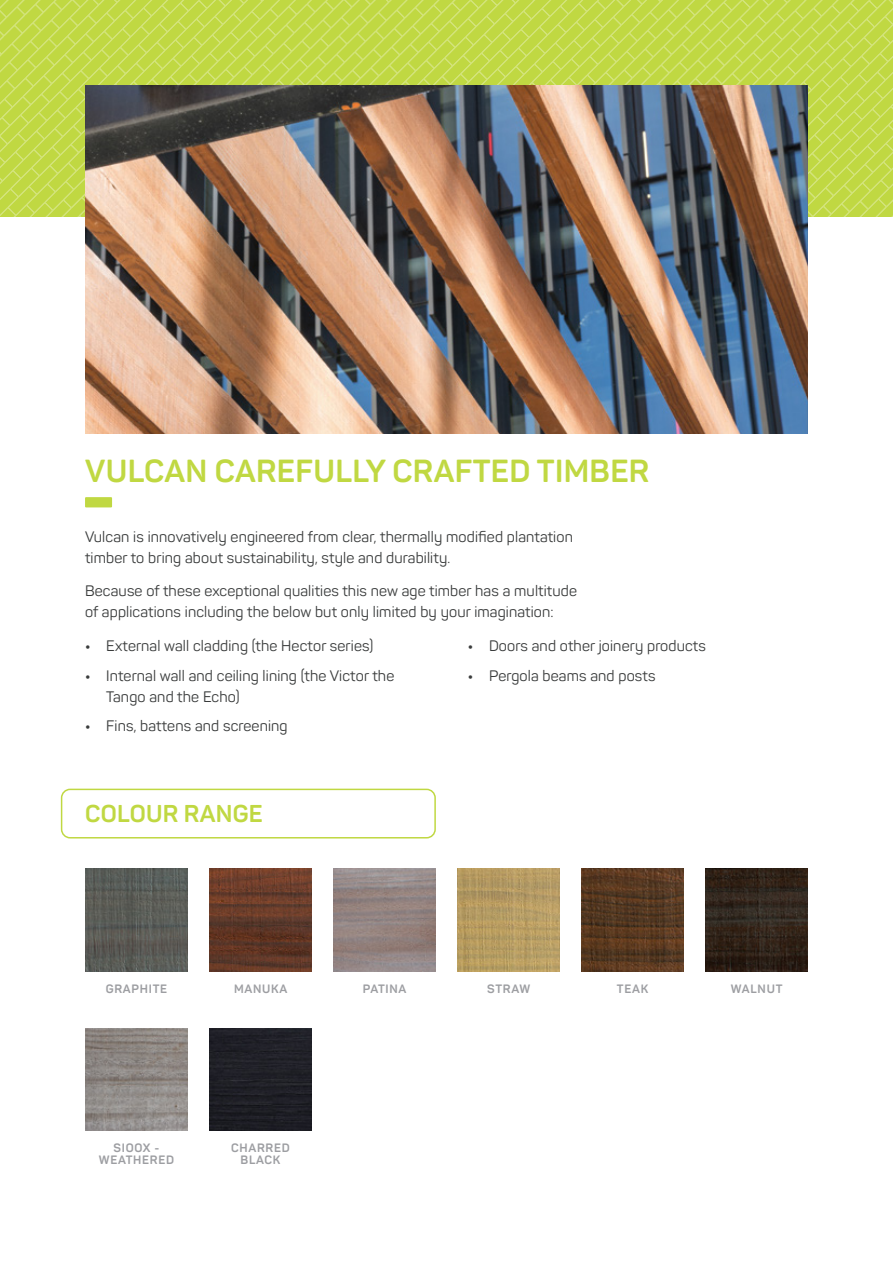
<style>
.page{position:relative;width:893px;height:1263px;background:#fff}
.page>*{position:absolute;margin:0;border:0;box-sizing:border-box;transform-origin:0 0}
.t1{font:700 31.5px "Panton";letter-spacing:.01em;color:#c0d842}
.t2{font:700 24px "Panton";letter-spacing:.01em;color:#c0d842}
.t3{font:15px/21px "Panton";letter-spacing:.01em;color:#393b3b}
.t4{font:700 12px/12px "Panton";letter-spacing:.06em;color:#9d9ea2;text-align:center}
.s1{font-weight:700}
</style>
<div class="page">
<svg style="left:0;top:0;width:893px;height:217px"></svg>
<img style="left:85px;top:868px;width:103px;height:103px">
<img style="left:209px;top:868px;width:103px;height:103px">
<img style="left:333px;top:868px;width:103px;height:103px">
<img style="left:457px;top:868px;width:103px;height:103px">
<img style="left:581px;top:868px;width:103px;height:103px">
<img style="left:705px;top:868px;width:103px;height:103px">
<img style="left:85px;top:1028px;width:103px;height:103px">
<img style="left:209px;top:1028px;width:103px;height:103px">
<div style="left:61px;top:789px;width:375px;height:49px;border:2px solid #c0d842;border-radius:9px"></div>
<img style="left:85px;top:85px;width:723px;height:349px">
<div style="left:85px;top:497px;width:27px;height:10px;background:#c0d842"></div>
<h1 class="t1" style="left:85px;top:453px;width:566px">VULCAN CAREFULLY CRAFTED TIMBER</h1>
<p class="t3" style="left:85px;top:526px;width:489px">Vulcan is innovatively engineered from clear, thermally modified plantation timber to bring about sustainability, style and durability.</p>
<p class="t3" style="left:85px;top:581px;width:493px">Because of these exceptional qualities this new age timber has a multitude of applications including the below but only limited by your imagination:</p>
<p class="t3" style="left:85px;top:636px;width:290px"><span class="s1">•</span> External wall cladding (the Hector series)</p>
<p class="t3" style="left:106px;top:665px;width:289px;text-indent:-21px"><span class="s1">•</span> Internal wall and ceiling lining (the Victor the<br>Tango and the Echo)</p>
<p class="t3" style="left:85px;top:716px;width:204px"><span class="s1">•</span> Fins, battens and screening</p>
<p class="t3" style="left:468px;top:636px;width:240px"><span class="s1">•</span> Doors and other joinery products</p>
<p class="t3" style="left:468px;top:665px;width:189px"><span class="s1">•</span> Pergola beams and posts</p>
<h2 class="t2" style="left:85px;top:799px;width:179px">COLOUR RANGE</h2>
<p class="t4" style="left:106px;top:982px;width:63px">GRAPHITE</p>
<p class="t4" style="left:234px;top:982px;width:55px">MANUKA</p>
<p class="t4" style="left:99px;top:1142px;width:77px">SIOOX -<br>WEATHERED</p>
<p class="t4" style="left:231px;top:1142px;width:60px">CHARRED<br>BLACK</p>
<p class="t4" style="left:363px;top:982px;width:45px">PATINA</p>
<p class="t4" style="left:487px;top:982px;width:45px">STRAW</p>
<p class="t4" style="left:617px;top:982px;width:33px">TEAK</p>
<p class="t4" style="left:731px;top:982px;width:53px">WALNUT</p>
</div>
